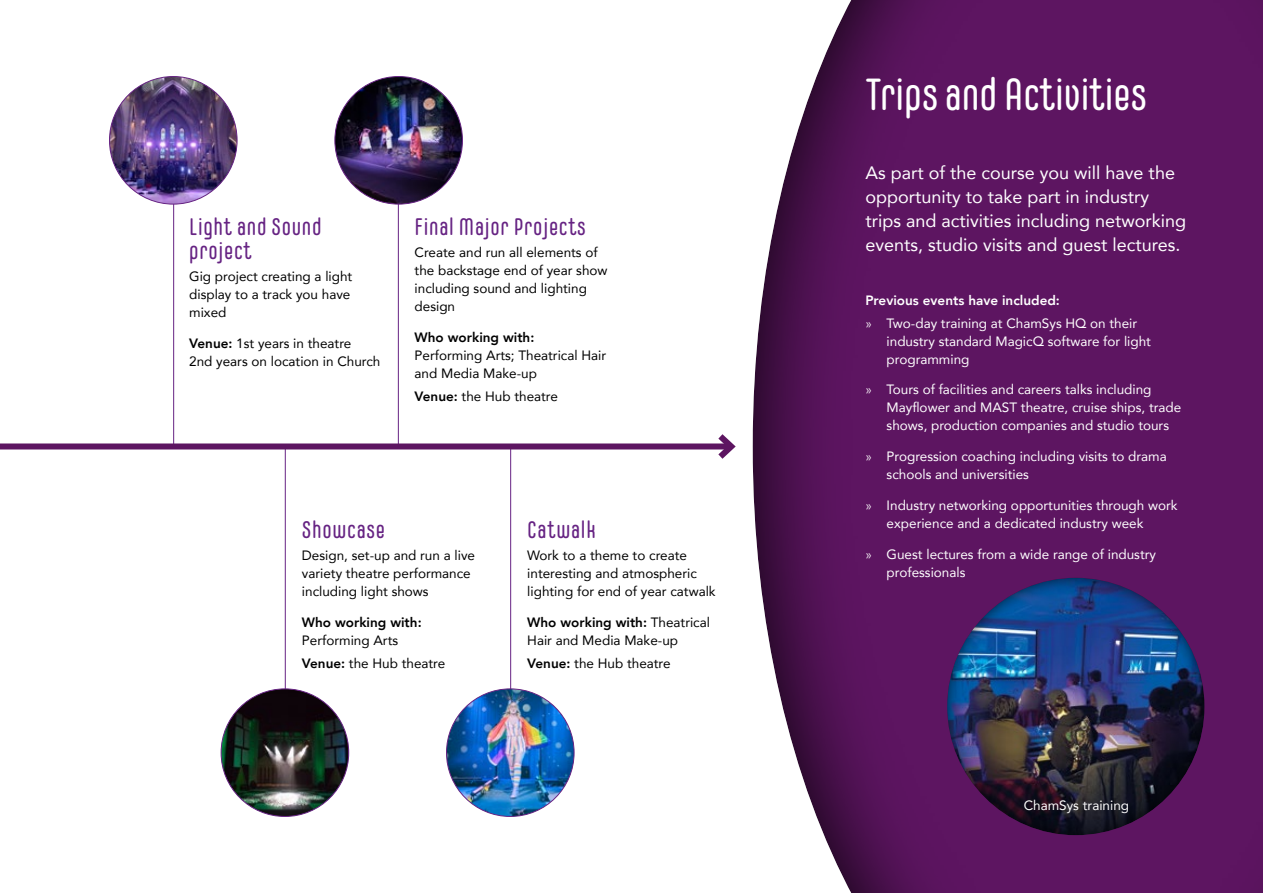
<style>
.page{position:relative;width:1263px;height:893px;background:#fff}
.page>*{position:absolute;margin:0;border:0;box-sizing:border-box;transform-origin:0 0}
.t1{font:45px "Carl Marx";color:#fff}
.t2{font:24px/24px "Carl Marx";letter-spacing:.03em;color:#662383}
.t3{font:18px/24px "Avenir";color:#fff}
.t4{font:13.5px/18px "Avenir";color:#000}
.t5{font:13.5px/18px "Avenir";color:#fff}
.t6{font:800 13.5px "Avenir";color:#000}
.s1{font-weight:800}
.s2{font-weight:300}
</style>
<div class="page">
<hr style="left:285px;top:446px;width:1px;height:263px;background:#662383">
<hr style="left:173px;top:184px;width:1px;height:262px;background:#662383">
<hr style="left:510px;top:446px;width:1px;height:263px;background:#662383">
<hr style="left:398px;top:184px;width:1px;height:262px;background:#662383">
<svg style="left:752px;top:0;width:511px;height:893px;background:#642468"></svg>
<div style="left:0;top:443px;width:731px;height:6px;background:#5d1561"></div>
<svg style="left:712px;top:434px;width:24px;height:25px"></svg>
<img style="left:109px;top:77px;width:128px;height:127px;border-radius:64px">
<img style="left:335px;top:77px;width:127px;height:127px;border-radius:64px">
<img style="left:446px;top:689px;width:128px;height:127px;border-radius:64px">
<img style="left:221px;top:689px;width:128px;height:127px;border-radius:64px">
<div style="left:946px;top:577px;width:261px;height:261px;background:#000;opacity:.75"></div>
<h2 class="t2" style="left:189px;top:214px;width:134px">Light and Sound project</h2>
<p class="t4" style="left:189px;top:267px;width:165px">Gig project creating a light display to a track you have mixed</p>
<p class="t4" style="left:189px;top:334px;width:193px"><span class="s1">Venue:</span> 1st years in theatre<br>2nd years on location in Church</p>
<h2 class="t2" style="left:415px;top:214px;width:173px">Final Major Projects</h2>
<p class="t4" style="left:415px;top:243px;width:194px">Create and run all elements of the backstage end of year show including sound and lighting design</p>
<p class="t6" style="left:415px;top:327px;width:121px">Who working with:</p>
<p class="t4" style="left:415px;top:346px;width:193px">Performing Arts; Theatrical Hair and Media Make-up</p>
<p class="t4" style="left:415px;top:387px;width:145px"><span class="s1">Venue:</span> the Hub theatre</p>
<h2 class="t2" style="left:302px;top:517px;width:85px">Showcase</h2>
<p class="t4" style="left:302px;top:546px;width:175px">Design, set-up and run a live variety theatre performance including light shows</p>
<p class="t6" style="left:302px;top:612px;width:121px">Who working with:</p>
<p class="t4" style="left:302px;top:629px;width:145px;line-height:22.5px">Performing Arts<br><span class="s1">Venue:</span> the Hub theatre</p>
<h2 class="t2" style="left:527px;top:517px;width:70px">Catwalk</h2>
<p class="t4" style="left:527px;top:546px;width:190px">Work to a theme to create interesting and atmospheric lighting for end of year catwalk</p>
<p class="t4" style="left:527px;top:613px;width:184px"><span class="s1">Who working with:</span> Theatrical<br>Hair and Media Make-up</p>
<p class="t4" style="left:527px;top:653px;width:145px"><span class="s1">Venue:</span> the Hub theatre</p>
<h1 class="t1" style="left:865px;top:69px;width:283px">Trips and Activities</h1>
<h3 class="t3" style="left:865px;top:160px;width:322px">As part of the course you will have the opportunity to take part in industry trips and activities including networking events, studio visits and guest lectures.</h3>
<p class="t5" style="left:865px;top:289px;width:273px;line-height:22.5px"><span class="s1">Previous events have included:<br></span><span class="s2">»</span> Two-day training at ChamSys HQ on their</p>
<p class="t5" style="left:887px;top:332px;width:266px">industry standard MagicQ software for light programming</p>
<p class="t5" style="left:887px;top:380px;width:296px;text-indent:-21px"><span class="s2">»</span> Tours of facilities and careers talks including<br>Mayflower and MAST theatre, cruise ships, trade shows, production companies and studio tours</p>
<p class="t5" style="left:887px;top:447px;width:282px;text-indent:-21px"><span class="s2">»</span> Progression coaching including visits to drama schools and universities</p>
<p class="t5" style="left:887px;top:496px;width:292px;text-indent:-21px"><span class="s2">»</span> Industry networking opportunities through work experience and a dedicated industry week</p>
<p class="t5" style="left:887px;top:545px;width:271px;text-indent:-21px"><span class="s2">»</span> Guest lectures from a wide range of industry professionals</p>
<p class="t5" style="left:1024px;top:796px;width:107px">ChamSys training</p>
</div>
